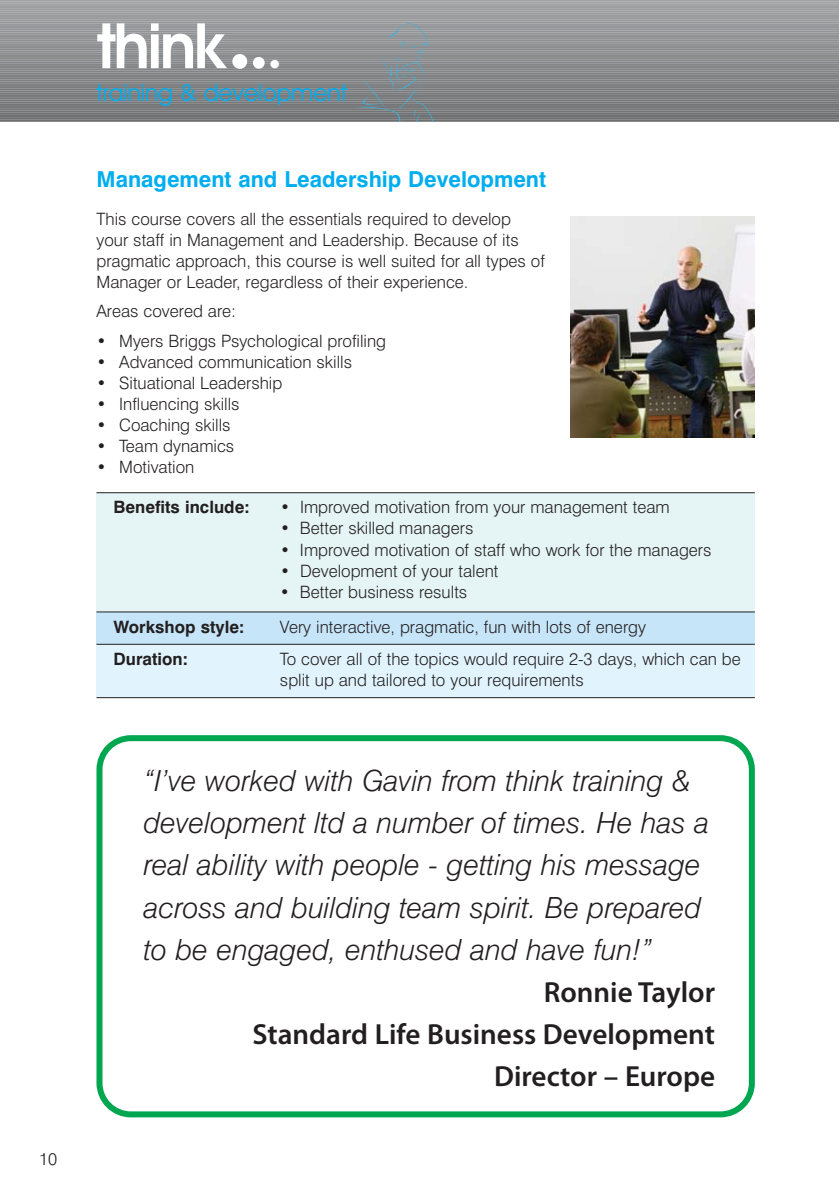
<style>
.page{position:relative;width:840px;height:1191px;background:#fff}
.page>*{position:absolute;margin:0;border:0;box-sizing:border-box;transform-origin:0 0}
.t1{font:600 63px "Avant Garde IT Cby BT";letter-spacing:-.04em;color:#fff}
.t2{font:italic 300 29.2px/42.2px "Swiss 721 BT";color:#231f20}
.t3{font:600 29.2px/42.2px "Myriad Pro";color:#231f20;text-align:right}
.t4{font:23.4px "Avant Garde IT Cby BT";color:#00aeef}
.t5{font:700 22px "Swiss 721 BT";color:#00aeef}
.t6{font:300 17px/21px "Swiss 721 BT";color:#231f20}
.t7{font:700 17px "Swiss 721 BT";color:#231f20}
.s1{font-family:"Gill Sans";font-weight:700;font-size:70.4px}
.s2{font-family:"Gill Sans";font-weight:700;font-size:56px}
.s3{font-family:"Gill Sans";font-weight:700;font-size:40.4px}
</style>
<div class="page">
<div style="left:96px;top:612px;width:658px;height:32px;background:#c7e5f8"></div>
<div style="left:96px;top:493px;width:658px;height:119px;background:#e5f4f4"></div>
<div style="left:96px;top:644px;width:658px;height:53px;background:#e1f4fd"></div>
<hr style="left:96px;top:492px;width:658px;height:1px;background:#231f20">
<hr style="left:96px;top:611px;width:658px;height:1px;background:#231f20">
<hr style="left:96px;top:644px;width:658px;height:1px;background:#231f20">
<hr style="left:96px;top:697px;width:658px;height:1px;background:#231f20">
<img style="left:570px;top:216px;width:184px;height:222px">
<svg style="left:96px;top:735px;width:658px;height:382px"></svg>
<svg style="left:0;top:1px;width:838px;height:7px"></svg>
<div style="left:0;top:5px;width:838px;height:6px;background:#a6a8a9"></div>
<svg style="left:0;top:6px;width:838px;height:7px;fill:#9c9ea1"></svg>
<div style="left:0;top:12px;width:838px;height:6px;background:#999b9e"></div>
<div style="left:0;top:14px;width:838px;height:6px;background:#a8a9ac"></div>
<svg style="left:0;top:15px;width:838px;height:7px;fill:#999b9e"></svg>
<svg style="left:0;top:21px;width:838px;height:7px"></svg>
<div style="left:0;top:25px;width:838px;height:6px;background:#9c9ea1"></div>
<svg style="left:0;top:26px;width:838px;height:7px;fill:#949698"></svg>
<div style="left:0;top:32px;width:838px;height:6px;background:#919395"></div>
<div style="left:0;top:34px;width:838px;height:6px;background:#a0a2a3"></div>
<svg style="left:0;top:35px;width:838px;height:7px;fill:#909295"></svg>
<svg style="left:0;top:41px;width:838px;height:6px"></svg>
<div style="left:0;top:45px;width:838px;height:6px;background:#949699"></div>
<svg style="left:0;top:46px;width:838px;height:7px"></svg>
<div style="left:0;top:52px;width:838px;height:6px;background:#888a8d"></div>
<div style="left:0;top:54px;width:838px;height:6px;background:#97999c"></div>
<svg style="left:0;top:55px;width:838px;height:7px;fill:#888a8c"></svg>
<svg style="left:0;top:61px;width:838px;height:6px"></svg>
<div style="left:0;top:65px;width:838px;height:6px;background:#8c8e8f"></div>
<svg style="left:0;top:66px;width:838px;height:7px"></svg>
<div style="left:0;top:72px;width:838px;height:6px;background:#808285"></div>
<div style="left:0;top:74px;width:838px;height:6px;background:#8f9193"></div>
<svg style="left:0;top:75px;width:838px;height:7px;fill:#7f8184"></svg>
<svg style="left:0;top:81px;width:838px;height:6px"></svg>
<div style="left:0;top:85px;width:838px;height:6px;background:#838486"></div>
<svg style="left:0;top:86px;width:838px;height:7px"></svg>
<div style="left:0;top:92px;width:838px;height:6px;background:#787a7c"></div>
<div style="left:0;top:94px;width:838px;height:6px;background:#87898b"></div>
<svg style="left:0;top:95px;width:838px;height:7px;fill:#77797b"></svg>
<div style="left:0;top:101px;width:838px;height:6px;background:#747678"></div>
<div style="left:0;top:103px;width:838px;height:6px;background:#8a8c8e"></div>
<div style="left:0;top:104px;width:838px;height:7px;background:#7a7b7e"></div>
<svg style="left:0;top:106px;width:838px;height:7px"></svg>
<div style="left:0;top:112px;width:838px;height:6px;background:#707174"></div>
<div style="left:0;top:114px;width:838px;height:6px;background:#7f8083"></div>
<svg style="left:0;top:115px;width:838px;height:6px;fill:#6f7073"></svg>
<svg style="left:0;top:117px;width:838px;height:2px"></svg>
<svg style="left:351px;top:23px;width:81px;height:98px"></svg>
<p class="t6" style="left:39px;top:1148px;width:20px">10</p>
<h1 class="t1" style="left:96px;top:23px;width:185px">think<span class="s1">.</span><span class="s2">.</span><span class="s3">.</span></h1>
<h3 class="t4" style="left:96px;top:84px;width:252px">training &amp; development</h3>
<p class="t5" style="left:96px;top:169px;width:451px">Management and Leadership Development</p>
<p class="t6" style="left:96px;top:209px;width:449px">This course covers all the essentials required to develop your staff in Management and Leadership. Because of its pragmatic approach, this course is well suited for all types of Manager or Leader, regardless of their experience.</p>
<p class="t6" style="left:96px;top:301px;width:141px">Areas covered are:</p>
<p class="t6" style="left:96px;top:331px;width:291px">• Myers Briggs Psychological profiling</p>
<p class="t6" style="left:96px;top:352px;width:257px">• Advanced communication skills</p>
<p class="t6" style="left:96px;top:373px;width:187px">• Situational Leadership</p>
<p class="t6" style="left:96px;top:394px;width:144px">• Influencing skills</p>
<p class="t6" style="left:96px;top:415px;width:135px">• Coaching skills</p>
<p class="t6" style="left:96px;top:436px;width:139px">• Team dynamics</p>
<p class="t6" style="left:96px;top:457px;width:99px">• Motivation</p>
<p class="t7" style="left:113px;top:500px;width:137px">Benefits include:</p>
<p class="t6" style="left:280px;top:498px;width:391px">• Improved motivation from your management team</p>
<p class="t6" style="left:280px;top:519px;width:195px">• Better skilled managers</p>
<p class="t6" style="left:280px;top:540px;width:433px">• Improved motivation of staff who work for the managers</p>
<p class="t6" style="left:280px;top:561px;width:220px">• Development of your talent</p>
<p class="t6" style="left:280px;top:582px;width:189px">• Better business results</p>
<p class="t7" style="left:113px;top:619px;width:132px">Workshop style:</p>
<p class="t6" style="left:280px;top:617px;width:367px">Very interactive, pragmatic, fun with lots of energy</p>
<p class="t7" style="left:113px;top:651px;width:76px">Duration:</p>
<p class="t6" style="left:280px;top:649px;width:462px">To cover all of the topics would require 2-3 days, which can be split up and tailored to your requirements</p>
<h2 class="t2" style="left:144px;top:761px;width:567px">“I’ve worked with Gavin from think training &amp; development ltd a number of times. He has a real ability with people - getting his message across and building team spirit. Be prepared to be engaged, enthused and have fun!”</h2>
<h2 class="t3" style="left:252px;top:973px;width:464px">Ronnie Taylor<br>Standard Life Business Development<br>Director – Europe</h2>
</div>
